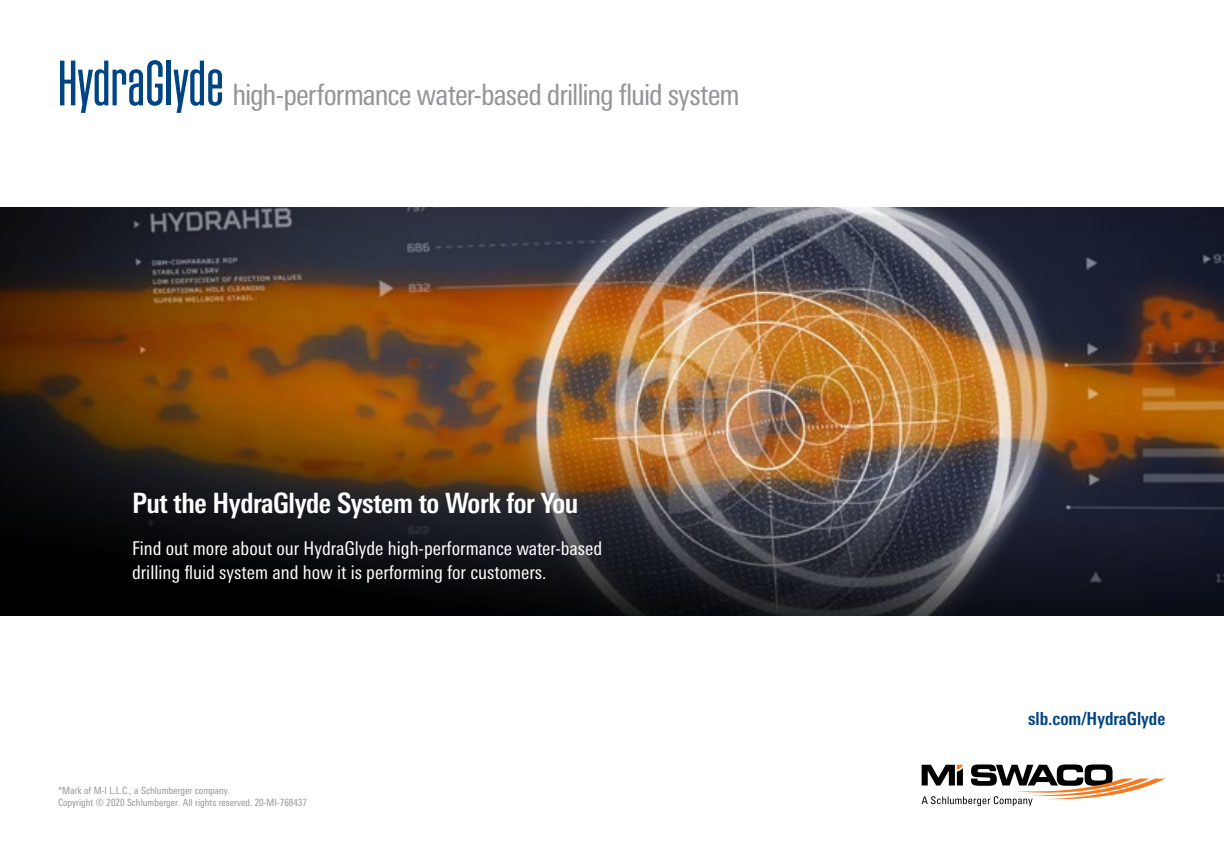
<style>
.page{position:relative;width:1224px;height:864px;background:#fff}
.page>*{position:absolute;margin:0;border:0;box-sizing:border-box;transform-origin:0 0}
.t1{font:condensed 29.6px "Univers Next Pro";letter-spacing:-.035em;color:#939598}
.t2{font:700 condensed 28px "Univers Next Pro";letter-spacing:-.015em;color:#fff}
.t3{font:condensed 19px/24px "Univers Next Pro";color:#fff}
.t4{font:700 condensed 18px "Univers Next Pro";color:#004483}
.t5{font:condensed 10px/12px "Univers Next Pro";color:#939598}
.s1{font-family:"Schlumberger Con";font-weight:300;font-stretch:normal;font-size:63px;color:#004483}
</style>
<div class="page">
<img style="left:0;top:208px;width:1224px;height:407px">
<svg style="left:922px;top:764px;width:243px;height:42px"></svg>
<h1 class="t1" style="left:58px;top:78px;width:683px"><span class="s1">HydraGlyde</span> high-performance water-based drilling fluid system</h1>
<h2 class="t2" style="left:132px;top:487px;width:448px">Put the HydraGlyde System to Work for You</h2>
<p class="t3" style="left:132px;top:536px;width:472px">Find out more about our HydraGlyde high-performance water-based drilling fluid system and how it is performing for customers.</p>
<p class="t5" style="left:58px;top:784px;width:250px">*Mark of M-I L.L.C., a Schlumberger company.<br>Copyright © 2020 Schlumberger. All rights reserved. 20-MI-768437</p>
<p class="t4" style="left:1028px;top:708px;width:139px">slb.com/HydraGlyde</p>
</div>
